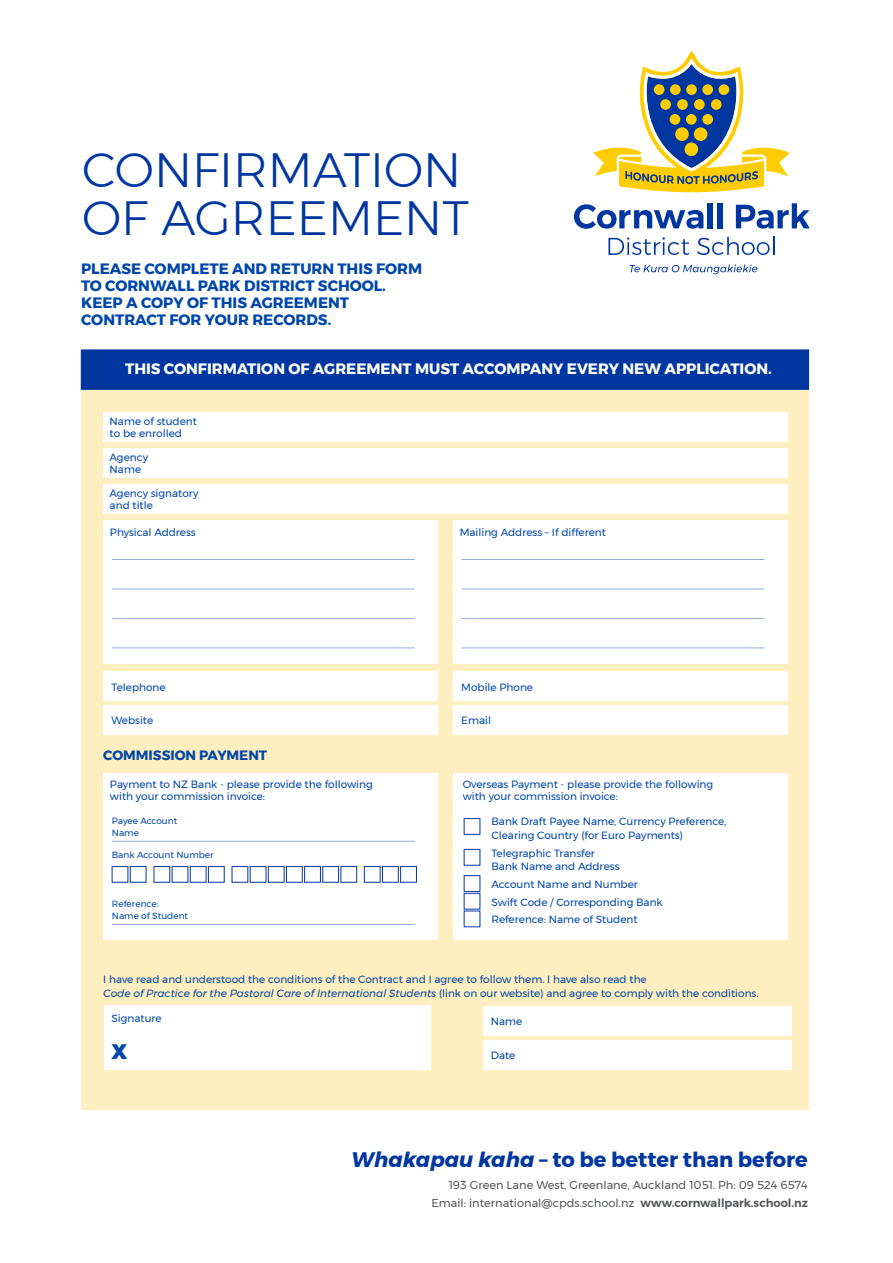
<style>
.page{position:relative;width:893px;height:1263px;background:#fff}
.page>*{position:absolute;margin:0;border:0;box-sizing:border-box;transform-origin:0 0}
.t1{font:300 48px/48px "Montserrat";color:#0036a0}
.t2{font:700 21px "Montserrat";color:#0036a0}
.t3{font:800 21px "Montserrat";color:#0047aa}
.t4{font:700 15px/17.2px "Montserrat";color:#0047aa}
.t5{font:700 15px "Montserrat";color:#fff}
.t6{font:700 13.5px "Montserrat";color:#0047aa}
.t7{font:11.4px/18px "Montserrat";color:#54555a;text-align:right}
.t8{font:10.5px/12px "Montserrat";color:#0047aa}
.t9{font:9px/12px "Montserrat";color:#0047aa}
.s1{font-style:italic}
.s2{font-weight:600}
</style>
<div class="page">
<div style="left:81px;top:390px;width:728px;height:720px;background:#ffeebf"></div>
<div style="left:103px;top:412px;width:685px;height:30px;background:#fff"></div>
<div style="left:103px;top:448px;width:685px;height:30px;background:#fff"></div>
<div style="left:103px;top:484px;width:685px;height:30px;background:#fff"></div>
<svg style="left:630px;top:264px;width:127px;height:10px"></svg>
<svg style="left:574px;top:204px;width:129px;height:25px"></svg>
<div style="left:707px;top:203px;width:6px;height:25px;background:#0036a0"></div>
<div style="left:717px;top:203px;width:6px;height:25px;background:#0036a0"></div>
<svg style="left:736px;top:203px;width:74px;height:26px"></svg>
<svg style="left:608px;top:237px;width:81px;height:18px"></svg>
<svg style="left:697px;top:237px;width:78px;height:18px"></svg>
<svg style="left:593px;top:50px;width:197px;height:142px"></svg>
<div style="left:81px;top:349px;width:728px;height:41px;background:#0036a0;border:2px solid #0036a0"></div>
<div style="left:103px;top:521px;width:335px;height:143px;background:#fff"></div>
<hr style="left:112px;top:559px;width:303px;height:1px;background:#93add9">
<hr style="left:112px;top:648px;width:303px;height:1px;background:#93add9">
<hr style="left:112px;top:618px;width:303px;height:1px;background:#93add9">
<hr style="left:112px;top:589px;width:303px;height:1px;background:#93add9">
<div style="left:103px;top:773px;width:335px;height:166px;background:#fff"></div>
<hr style="left:112px;top:924px;width:303px;height:1px;background:#93add9">
<hr style="left:112px;top:841px;width:303px;height:1px;background:#93add9">
<div style="left:453px;top:521px;width:335px;height:143px;background:#fff"></div>
<hr style="left:462px;top:559px;width:302px;height:1px;background:#93add9">
<hr style="left:462px;top:648px;width:302px;height:1px;background:#93add9">
<hr style="left:462px;top:618px;width:302px;height:1px;background:#93add9">
<hr style="left:462px;top:589px;width:302px;height:1px;background:#93add9">
<div style="left:453px;top:773px;width:335px;height:166px;background:#fff"></div>
<div style="left:103px;top:671px;width:335px;height:29px;background:#fff"></div>
<div style="left:453px;top:671px;width:335px;height:29px;background:#fff"></div>
<div style="left:103px;top:705px;width:335px;height:30px;background:#fff"></div>
<div style="left:453px;top:705px;width:335px;height:30px;background:#fff"></div>
<div style="left:483px;top:1040px;width:309px;height:30px;background:#fff"></div>
<div style="left:483px;top:1006px;width:309px;height:30px;background:#fff"></div>
<div style="left:104px;top:1006px;width:327px;height:64px;background:#fff"></div>
<div style="left:112px;top:866px;width:16px;height:16px;border:1px solid #0036a0"></div>
<div style="left:154px;top:866px;width:16px;height:16px;border:1px solid #0036a0"></div>
<div style="left:232px;top:866px;width:16px;height:16px;border:1px solid #0036a0"></div>
<div style="left:304px;top:866px;width:17px;height:16px;border:1px solid #0036a0"></div>
<div style="left:364px;top:866px;width:16px;height:16px;border:1px solid #0036a0"></div>
<div style="left:190px;top:866px;width:16px;height:16px;border:1px solid #0036a0"></div>
<div style="left:268px;top:866px;width:16px;height:16px;border:1px solid #0036a0"></div>
<div style="left:341px;top:866px;width:16px;height:16px;border:1px solid #0036a0"></div>
<div style="left:400px;top:866px;width:17px;height:16px;border:1px solid #0036a0"></div>
<div style="left:464px;top:849px;width:16px;height:16px;border:1px solid #0036a0"></div>
<div style="left:464px;top:875px;width:16px;height:17px;border:1px solid #0036a0"></div>
<div style="left:464px;top:893px;width:16px;height:16px;border:1px solid #0036a0"></div>
<div style="left:130px;top:866px;width:16px;height:16px;border:1px solid #0036a0"></div>
<div style="left:172px;top:866px;width:16px;height:16px;border:1px solid #0036a0"></div>
<div style="left:250px;top:866px;width:16px;height:16px;border:1px solid #0036a0"></div>
<div style="left:323px;top:866px;width:16px;height:16px;border:1px solid #0036a0"></div>
<div style="left:382px;top:866px;width:16px;height:16px;border:1px solid #0036a0"></div>
<div style="left:208px;top:866px;width:16px;height:16px;border:1px solid #0036a0"></div>
<div style="left:286px;top:866px;width:16px;height:16px;border:1px solid #0036a0"></div>
<h1 class="t1" style="left:82px;top:145px;width:388px">CONFIRMATION<br>OF AGREEMENT</h1>
<h3 class="t4" style="left:81px;top:260px;width:343px">PLEASE COMPLETE AND RETURN THIS FORM<br>TO CORNWALL PARK DISTRICT SCHOOL.<br>KEEP A COPY OF THIS AGREEMENT<br>CONTRACT FOR YOUR RECORDS.</h3>
<h3 class="t5" style="left:125px;top:357px;width:648px">THIS CONFIRMATION OF AGREEMENT MUST ACCOMPANY EVERY NEW APPLICATION.</h3>
<p class="t8" style="left:110px;top:415px;width:89px">Name of student to be enrolled</p>
<p class="t8" style="left:110px;top:451px;width:40px">Agency<br>Name</p>
<p class="t8" style="left:110px;top:487px;width:90px">Agency signatory and title</p>
<p class="t8" style="left:110px;top:526px;width:87px">Physical Address</p>
<p class="t8" style="left:460px;top:526px;width:148px">Mailing Address – If different</p>
<p class="t8" style="left:111px;top:681px;width:56px">Telephone</p>
<p class="t8" style="left:461px;top:681px;width:73px">Mobile Phone</p>
<p class="t8" style="left:111px;top:714px;width:43px">Website</p>
<p class="t8" style="left:461px;top:714px;width:31px">Email</p>
<p class="t6" style="left:103px;top:744px;width:165px">COMMISSION PAYMENT</p>
<p class="t8" style="left:110px;top:778px;width:264px">Payment to NZ Bank - please provide the following with your commission invoice:</p>
<p class="t9" style="left:112px;top:815px;width:67px">Payee Account<br>Name</p>
<p class="t9" style="left:112px;top:849px;width:103px">Bank Account Number</p>
<p class="t9" style="left:112px;top:898px;width:78px">Reference:<br>Name of Student</p>
<p class="t8" style="left:463px;top:778px;width:252px">Overseas Payment - please provide the following with your commission invoice:</p>
<p class="t8" style="left:491px;top:815px;width:236px;line-height:13.5px">Bank Draft Payee Name, Currency Preference,<br>Clearing Country (for Euro Payments)</p>
<p class="t8" style="left:491px;top:846px;width:130px;line-height:13.5px">Telegraphic Transfer<br>Bank Name and Address</p>
<p class="t8" style="left:491px;top:875px;width:173px;line-height:17.7px">Account Name and Number<br>Swift Code / Corresponding Bank<br>Reference: Name of Student</p>
<p class="t8" style="left:103px;top:973px;width:657px;line-height:13.5px">I have read and understood the conditions of the Contract and I agree to follow them. I have also read the<br><span class="s1">Code of Practice for the Pastoral Care of International Students</span> (link on our website) and agree to comply with the conditions.</p>
<p class="t8" style="left:111px;top:1012px;width:52px">Signature</p>
<h2 class="t3" style="left:111px;top:1034px;width:17px">X</h2>
<p class="t8" style="left:491px;top:1015px;width:33px">Name</p>
<p class="t8" style="left:491px;top:1049px;width:26px">Date</p>
<h2 class="t2" style="left:351px;top:1143px;width:458px"><span class="s1">Whakapau kaha</span> – to be better than before</h2>
<p class="t7" style="left:431px;top:1176px;width:378px">193 Green Lane West, Greenlane, Auckland 1051. Ph: 09 524 6574<br>Email: international@cpds.school.nz <span class="s2">www.cornwallpark.school.nz</span></p>
</div>
